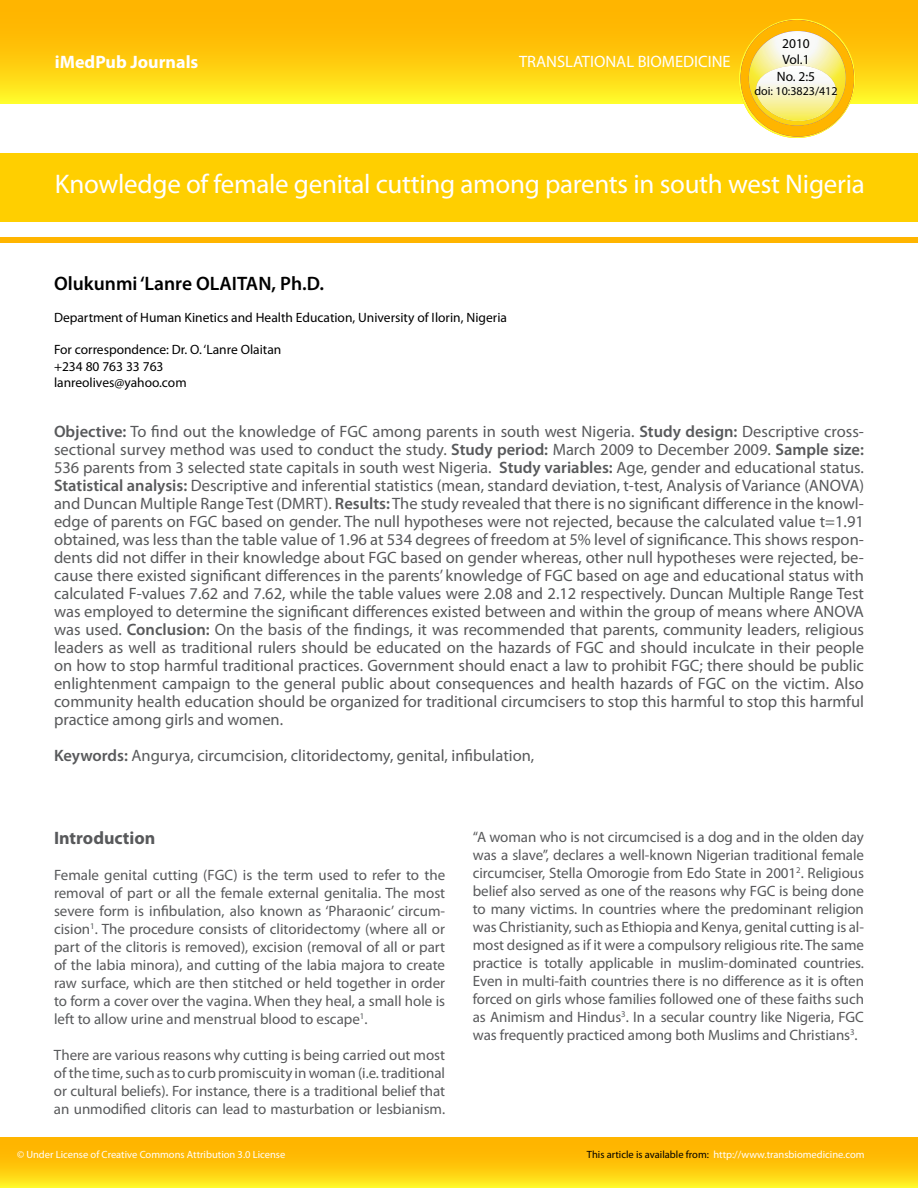
<style>
.page{position:relative;width:918px;height:1188px;background:#fff}
.page>*{position:absolute;margin:0;border:0;box-sizing:border-box;transform-origin:0 0}
.t1{font:27px "Myriad Pro";letter-spacing:-.01em;color:#fff}
.t2{font:600 19.5px "Myriad Pro";color:#000}
.t3{font:700 18px "Myriad Pro";color:#fff}
.t4{font:700 18px "Myriad Pro";color:#58595b}
.t5{font:16.5px/18px "Myriad Pro";color:#58595b;text-align:justify}
.t6{font:16.5px "Myriad Pro";color:#fff}
.t7{font:15px/18px "Myriad Pro";letter-spacing:-.005em;color:#58595b;text-align:justify}
.t8{font:13.5px/16.2px "Myriad Pro";color:#000;text-align:center}
.t9{font:12px "Myriad Pro";color:#000}
.t10{font:10.5px "Myriad Pro";color:#fff}
.s1{font-weight:600}
.s2{color:#000}
</style>
<div class="page">
<div style="left:0;top:153px;width:918px;height:68px;background:#ffcf00"></div>
<div style="left:0;top:237px;width:918px;height:5px;background:#ffb500"></div>
<div style="left:1px;top:1px;width:917px;height:102px;background:linear-gradient(to bottom,#ffa700,#ffee23)"></div>
<svg style="left:737px;top:19px;width:120px;height:119px"></svg>
<svg style="left:0;top:1138px;width:918px;height:50px;background:#ffc90c"></svg>
<p class="t3" style="left:55px;top:51px;width:145px">iMedPub Journals</p>
<p class="t6" style="left:519px;top:52px;width:213px">TRANSLATIONAL BIOMEDICINE</p>
<p class="t8" style="left:777px;top:35px;width:40px">2010<br>Vol.1<br>No. 2:5</p>
<p class="t9" style="left:754px;top:84px;width:85px">doi: 10:3823/412</p>
<h1 class="t1" style="left:55px;top:167px;width:811px">Knowledge of female genital cutting among parents in south west Nigeria</h1>
<p class="t2" style="left:54px;top:271px;width:271px">Olukunmi ‘Lanre OLAITAN, Ph.D.</p>
<p class="t8" style="left:54px;top:309px;width:455px">Department of Human Kinetics and Health Education, University of Ilorin, Nigeria</p>
<p class="t8" style="left:54px;top:342px;width:229px;text-align:left">For correspondence: Dr. O. ‘Lanre Olaitan +234 80 763 33 763 lanreolives@yahoo.com</p>
<p class="t5" style="left:54px;top:422px;width:812px"><span class="s1">Objective:</span> To find out the knowledge of FGC among parents in south west Nigeria. <span class="s1">Study design:</span> Descriptive cross&shy;sectional survey method was used to conduct the study. <span class="s1">Study period:</span> March 2009 to December 2009. <span class="s1">Sample size:<br></span>536 parents from 3 selected state capitals in south west Nigeria. <span class="s1">Study variables:</span> Age, gender and educational status.<br><span class="s1">Statistical analysis:</span> Descriptive and inferential statistics (mean, standard deviation, t-test, Analysis of Variance (ANOVA) and Duncan Multiple Range Test (DMRT). <span class="s1">Results:</span> The study revealed that there is no significant difference in the knowl&shy;edge of parents on FGC based on gender. The null hypotheses were not rejected, because the calculated value t=1.91 obtained, was less than the table value of 1.96 at 534 degrees of freedom at 5% level of significance. This shows respon&shy;dents did not differ in their knowledge about FGC based on gender whereas, other null hypotheses were rejected, be&shy;cause there existed significant differences in the parents’ knowledge of FGC based on age and educational status with calculated F-values 7.62 and 7.62, while the table values were 2.08 and 2.12 respectively. Duncan Multiple Range Test was employed to determine the significant differences existed between and within the group of means where ANOVA was used. <span class="s1">Conclusion:</span> On the basis of the findings, it was recommended that parents, community leaders, religious leaders as well as traditional rulers should be educated on the hazards of FGC and should inculcate in their people on how to stop harmful traditional practices. Government should enact a law to prohibit FGC; there should be public enlightenment campaign to the general public about consequences and health hazards of FGC on the victim. Also community health education should be organized for traditional circumcisers to stop this harmful to stop this harmful practice among girls and women.</p>
<p class="t5" style="left:54px;top:746px;width:482px"><span class="s1">Keywords:</span> Angurya, circumcision, clitoridectomy, genital, infibulation,</p>
<p class="t7" style="left:473px;top:828px;width:393px">“A woman who is not circumcised is a dog and in the olden day was a slave”, declares a well-known Nigerian traditional female circumciser, Stella Omorogie from Edo State in 2001<sup>2</sup>. Religious belief also served as one of the reasons why FGC is being done to many victims. In countries where the predominant religion was Christianity, such as Ethiopia and Kenya, genital cutting is al&shy;most designed as if it were a compulsory religious rite. The same practice is totally applicable in muslim-dominated countries.<br>Even in multi-faith countries there is no difference as it is often forced on girls whose families followed one of these faiths such as Animism and Hindus<sup>3</sup>. In a secular country like Nigeria, FGC was frequently practiced among both Muslims and Christians<sup>3</sup>.</p>
<p class="t4" style="left:54px;top:826px;width:103px">Introduction</p>
<p class="t7" style="left:54px;top:866px;width:393px">Female genital cutting (FGC) is the term used to refer to the removal of part or all the female external genitalia. The most severe form is infibulation, also known as ‘Pharaonic’ circum&shy;cision<sup>1</sup>. The procedure consists of clitoridectomy (where all or part of the clitoris is removed), excision (removal of all or part of the labia minora), and cutting of the labia majora to create raw surface, which are then stitched or held together in order to form a cover over the vagina. When they heal, a small hole is left to allow urine and menstrual blood to escape<sup>1</sup>.</p>
<p class="t7" style="left:54px;top:1046px;width:393px">There are various reasons why cutting is being carried out most of the time, such as to curb promiscuity in woman (i.e. traditional or cultural beliefs). For instance, there is a traditional belief that an unmodified clitoris can lead to masturbation or lesbianism.</p>
<p class="t10" style="left:17px;top:1148px;width:270px">© Under License of Creative Commons Attribution 3.0 License</p>
<p class="t10" style="left:587px;top:1148px;width:279px"><span class="s2">This article is available from:</span> http://www.transbiomedicine.com</p>
</div>
